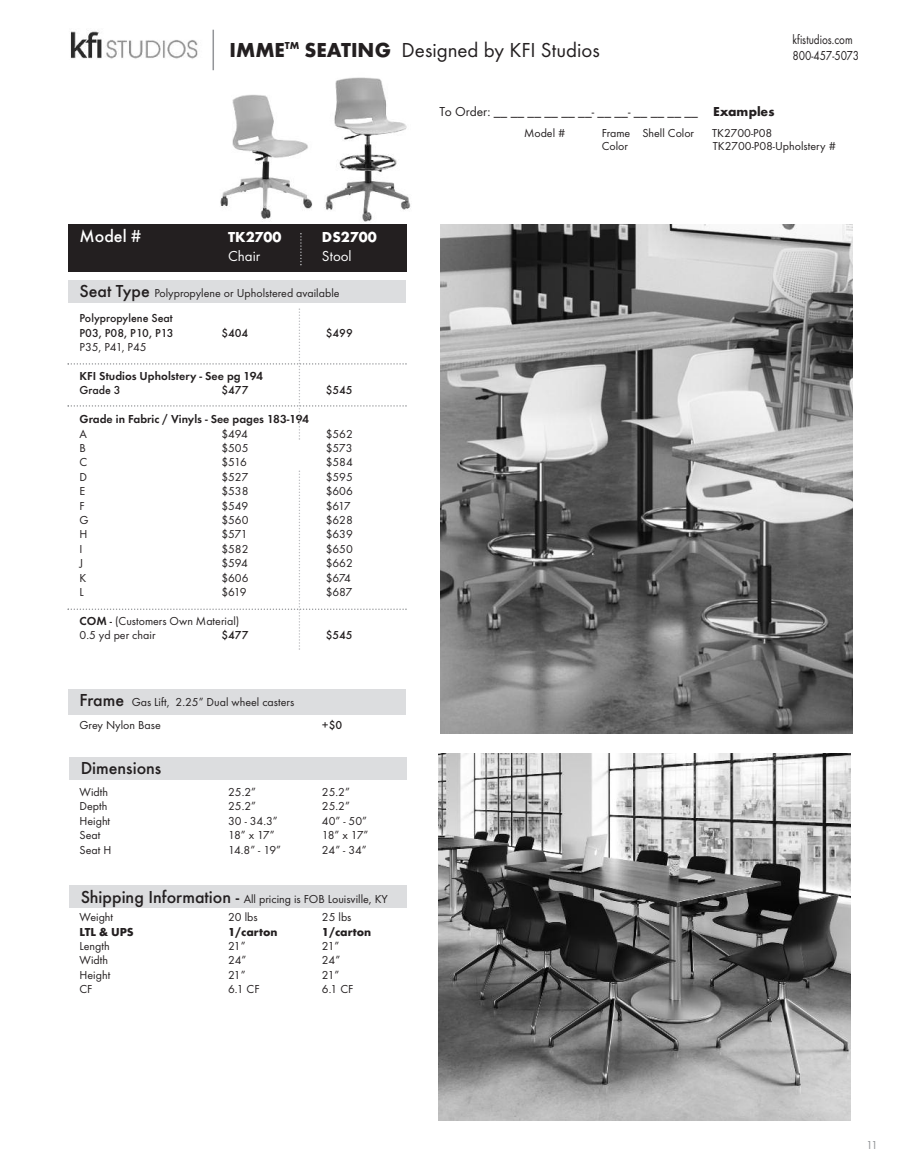
<style>
.page{position:relative;width:905px;height:1175px;background:#fff}
.page>*{position:absolute;margin:0;border:0;box-sizing:border-box;transform-origin:0 0}
.t1{font:21px "Futura T";color:#231f20}
.t2{font:500 18px "Futura T";color:#231f20}
.t3{font:500 18px "Futura T";color:#fff}
.t4{font:700 15px "Futura T";color:#fff}
.t5{font:15px "Futura T";color:#fff}
.t6{font:13.5px "Futura T";color:#231f20}
.t7{font:13.5px/16.2px "Futura T";color:#231f20;scale:.83 1}
.t8{font:12px/25.2px "Futura T";color:#231f20}
.t9{font:600 12px "Futura T";color:#231f20}
.t10{font:500 12px "Futura T";color:#231f20}
.t11{font:700 12px "Futura T";color:#231f20}
.t12{font:12px "Futura T";color:#939598}
.s1{font-weight:700}
.s2{font-weight:500;font-size:18px}
.s3{font-weight:500}
.s4{font-weight:600}
</style>
<div class="page">
<div style="left:68px;top:224px;width:338px;height:48px;background:#231f20"></div>
<div style="left:68px;top:280px;width:338px;height:22px;background:#dcdddf"></div>
<div style="left:68px;top:688px;width:338px;height:26px;background:#dcdddf"></div>
<div style="left:70px;top:757px;width:337px;height:22px;background:#dcdddf"></div>
<div style="left:70px;top:885px;width:337px;height:23px;background:#dcdddf"></div>
<svg style="left:300px;top:233px;width:2px;height:32px"></svg>
<img style="left:440px;top:224px;width:412px;height:509px">
<img style="left:324px;top:77px;width:87px;height:145px">
<img style="left:220px;top:94px;width:93px;height:126px">
<img style="left:439px;top:753px;width:411px;height:367px">
<svg style="left:68px;top:308px;width:339px;height:132px"></svg>
<svg style="left:68px;top:470px;width:339px;height:180px"></svg>
<img style="left:70px;top:31px;width:128px;height:28px">
<hr style="left:212px;top:30px;width:2px;height:40px;background:#939598">
<h1 class="t1" style="left:230px;top:37px;width:372px"><span class="s1">IMME</span><sup>TM</sup> <span class="s1">SEATING</span> Designed by KFI Studios</h1>
<p class="t7" style="left:792px;top:31px;width:82px">kfistudios.com<br>800-457-5073</p>
<h2 class="t3" style="left:80px;top:225px;width:63px">Model #</h2>
<p class="t4" style="left:228px;top:228px;width:55px">TK2700</p>
<p class="t4" style="left:322px;top:228px;width:56px">DS2700</p>
<p class="t5" style="left:228px;top:247px;width:34px">Chair</p>
<p class="t5" style="left:322px;top:247px;width:31px">Stool</p>
<p class="t8" style="left:80px;top:280px;width:261px"><span class="s2">Seat Type</span> Polypropylene or Upholstered available<br><span class="s3">Polypropylene Seat</span></p>
<p class="t10" style="left:80px;top:325px;width:96px">P03, P08, P10, P13</p>
<p class="t10" style="left:221px;top:325px;width:29px">$404</p>
<p class="t10" style="left:326px;top:325px;width:29px">$499</p>
<p class="t8" style="left:80px;top:334px;width:69px">P35, P41, P45</p>
<p class="t9" style="left:80px;top:369px;width:185px">KFI Studios Upholstery - See pg 194</p>
<p class="t10" style="left:80px;top:383px;width:43px">Grade 3</p>
<p class="t10" style="left:221px;top:383px;width:29px">$477</p>
<p class="t10" style="left:326px;top:383px;width:28px">$545</p>
<p class="t9" style="left:80px;top:412px;width:231px">Grade in Fabric / Vinyls - See pages 183-194</p>
<p class="t8" style="left:80px;top:421px;width:9px">A</p>
<p class="t8" style="left:221px;top:421px;width:28px">$494</p>
<p class="t8" style="left:326px;top:421px;width:29px">$562</p>
<p class="t8" style="left:80px;top:435px;width:8px">B</p>
<p class="t8" style="left:221px;top:435px;width:29px">$505</p>
<p class="t8" style="left:326px;top:435px;width:28px">$573</p>
<p class="t8" style="left:80px;top:449px;width:9px">C</p>
<p class="t8" style="left:221px;top:449px;width:27px">$516</p>
<p class="t8" style="left:326px;top:449px;width:29px">$584</p>
<p class="t8" style="left:80px;top:464px;width:9px">D</p>
<p class="t8" style="left:221px;top:464px;width:28px">$527</p>
<p class="t8" style="left:326px;top:464px;width:29px">$595</p>
<p class="t8" style="left:80px;top:478px;width:7px">E</p>
<p class="t8" style="left:221px;top:478px;width:29px">$538</p>
<p class="t8" style="left:326px;top:478px;width:29px">$606</p>
<p class="t8" style="left:80px;top:493px;width:7px">F</p>
<p class="t8" style="left:221px;top:493px;width:29px">$549</p>
<p class="t8" style="left:326px;top:493px;width:26px">$617</p>
<p class="t8" style="left:80px;top:507px;width:11px">G</p>
<p class="t8" style="left:221px;top:507px;width:29px">$560</p>
<p class="t8" style="left:326px;top:507px;width:29px">$628</p>
<p class="t8" style="left:80px;top:521px;width:9px">H</p>
<p class="t8" style="left:221px;top:521px;width:28px">$571</p>
<p class="t8" style="left:326px;top:521px;width:29px">$639</p>
<p class="t8" style="left:80px;top:536px;width:4px">I</p>
<p class="t8" style="left:221px;top:536px;width:29px">$582</p>
<p class="t8" style="left:326px;top:536px;width:29px">$650</p>
<p class="t8" style="left:80px;top:550px;width:5px">J</p>
<p class="t8" style="left:221px;top:550px;width:28px">$594</p>
<p class="t8" style="left:326px;top:550px;width:29px">$662</p>
<p class="t8" style="left:80px;top:565px;width:8px">K</p>
<p class="t8" style="left:221px;top:565px;width:29px">$606</p>
<p class="t8" style="left:326px;top:565px;width:27px">$674</p>
<p class="t8" style="left:80px;top:579px;width:6px">L</p>
<p class="t8" style="left:221px;top:579px;width:27px">$619</p>
<p class="t8" style="left:326px;top:579px;width:28px">$687</p>
<p class="t8" style="left:80px;top:613px;width:161px;line-height:14.4px"><span class="s4">COM</span> <span class="s3">-</span> (Customers Own Material)<br>0.5 yd per chair</p>
<p class="t10" style="left:221px;top:628px;width:29px">$477</p>
<p class="t10" style="left:326px;top:628px;width:28px">$545</p>
<p class="t8" style="left:80px;top:690px;width:216px;line-height:23px"><span class="s2">Frame</span> Gas Lift, 2.25” Dual wheel casters<br>Grey Nylon Base</p>
<p class="t10" style="left:322px;top:718px;width:22px">+$0</p>
<h2 class="t2" style="left:81px;top:757px;width:82px">Dimensions</h2>
<p class="t8" style="left:80px;top:779px;width:30px">Width</p>
<p class="t8" style="left:228px;top:779px;width:30px">25.2”</p>
<p class="t8" style="left:322px;top:779px;width:30px">25.2”</p>
<p class="t8" style="left:80px;top:793px;width:30px">Depth</p>
<p class="t8" style="left:228px;top:793px;width:30px">25.2”</p>
<p class="t8" style="left:322px;top:793px;width:30px">25.2”</p>
<p class="t8" style="left:80px;top:808px;width:32px">Height</p>
<p class="t8" style="left:228px;top:808px;width:51px">30 - 34.3”</p>
<p class="t8" style="left:322px;top:808px;width:47px">40” - 50”</p>
<p class="t8" style="left:80px;top:822px;width:22px">Seat</p>
<p class="t8" style="left:228px;top:822px;width:48px">18” x 17”</p>
<p class="t8" style="left:322px;top:822px;width:48px">18” x 17”</p>
<p class="t8" style="left:80px;top:836px;width:33px">Seat H</p>
<p class="t8" style="left:228px;top:836px;width:54px">14.8” - 19”</p>
<p class="t8" style="left:322px;top:836px;width:46px">24” - 34”</p>
<p class="t8" style="left:80px;top:889px;width:310px;line-height:18.5px"><span class="s2">Shipping Information -</span> All pricing is FOB Louisville, KY<br>Weight</p>
<p class="t8" style="left:228px;top:904px;width:31px">20 lbs</p>
<p class="t8" style="left:322px;top:904px;width:31px">25 lbs</p>
<p class="t11" style="left:80px;top:924px;width:56px">LTL &amp; UPS</p>
<p class="t11" style="left:228px;top:924px;width:51px">1/carton</p>
<p class="t11" style="left:322px;top:924px;width:51px">1/carton</p>
<p class="t8" style="left:80px;top:933px;width:32px">Length</p>
<p class="t8" style="left:228px;top:933px;width:19px">21”</p>
<p class="t8" style="left:322px;top:933px;width:19px">21”</p>
<p class="t8" style="left:80px;top:947px;width:30px">Width</p>
<p class="t8" style="left:228px;top:947px;width:20px">24”</p>
<p class="t8" style="left:322px;top:947px;width:20px">24”</p>
<p class="t8" style="left:80px;top:962px;width:32px">Height</p>
<p class="t8" style="left:228px;top:962px;width:19px">21”</p>
<p class="t8" style="left:322px;top:962px;width:19px">21”</p>
<p class="t8" style="left:80px;top:976px;width:14px">CF</p>
<p class="t8" style="left:228px;top:976px;width:33px">6.1 CF</p>
<p class="t8" style="left:322px;top:976px;width:33px">6.1 CF</p>
<p class="t6" style="left:439px;top:103px;width:336px">To Order: __ __ __ __ __ __- __ __- __ __ __ __ <span class="s1">Examples</span></p>
<p class="t8" style="left:524px;top:120px;width:43px">Model #</p>
<p class="t8" style="left:601px;top:120px;width:94px">Frame Shell Color</p>
<p class="t8" style="left:712px;top:120px;width:62px">TK2700-P08</p>
<p class="t8" style="left:601px;top:133px;width:28px">Color</p>
<p class="t8" style="left:712px;top:133px;width:125px">TK2700-P08-Upholstery #</p>
<p class="t12" style="left:866px;top:1137px;width:13px">11</p>
</div>
